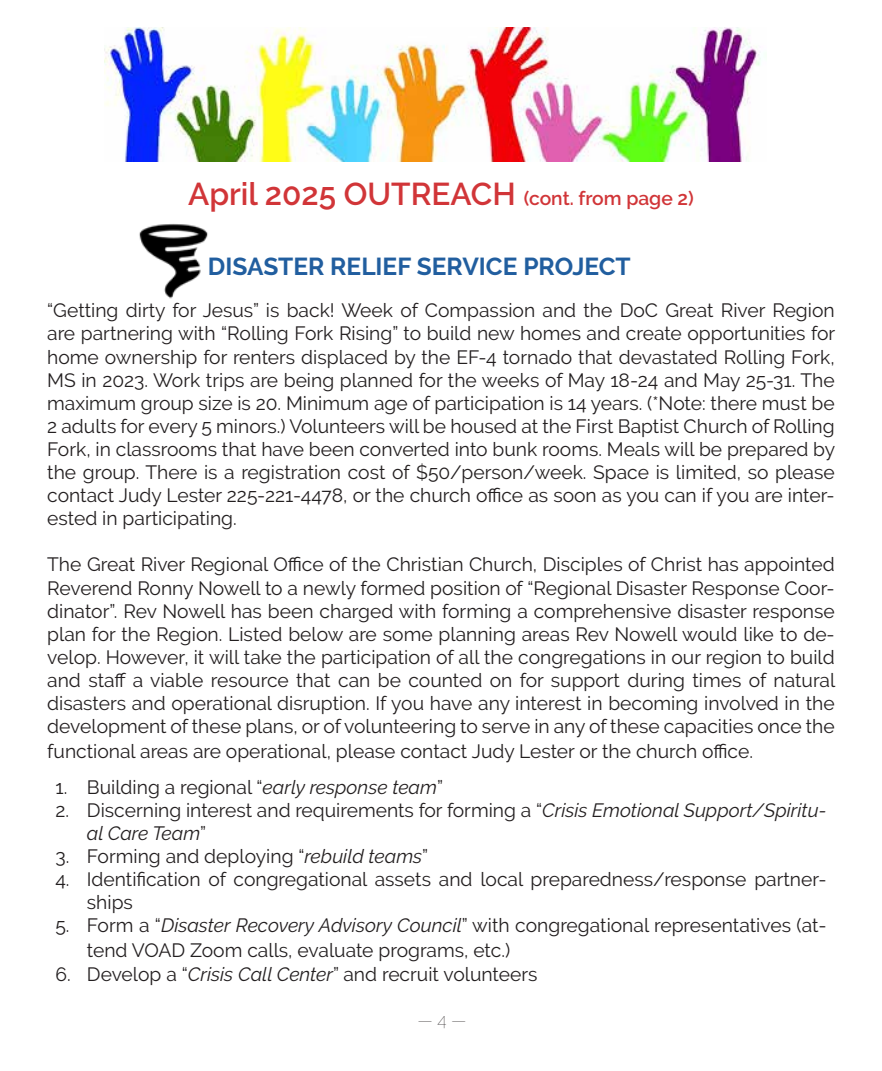
<style>
.page{position:relative;width:882px;height:1071px;background:#fff}
.page>*{position:absolute;margin:0;border:0;box-sizing:border-box;transform-origin:0 0}
.t1{font:600 31.5px "Raleway";color:#d13538}
.t2{font:700 24.5px "Raleway";color:#215e9f}
.t3{font:19.25px/23.1px "Raleway";color:#231f20}
.t4{font:100 17.5px "Raleway";color:#231f20}
.s1{font-size:19.25px}
.s2{font-style:italic}
</style>
<div class="page">
<img style="left:105px;top:28px;width:656px;height:133px">
<img style="left:139px;top:223px;width:69px;height:76px">
<h1 class="t1" style="left:188px;top:176px;width:507px">April 2025 OUTREACH <span class="s1">(cont. from page 2)</span></h1>
<p class="t2" style="left:208px;top:252px;width:424px">DISASTER RELIEF SERVICE PROJECT</p>
<p class="t3" style="left:47px;top:299px;width:790px;text-align:justify">“Getting dirty for Jesus” is back! Week of Compassion and the DoC Great River Region are partnering with “Rolling Fork Rising” to build new homes and create opportunities for home ownership for renters displaced by the EF-4 tornado that devastated Rolling Fork, MS in 2023. Work trips are being planned for the weeks of May 18-24 and May 25-31. The maximum group size is 20. Minimum age of participation is 14 years. (*Note: there must be 2 adults for every 5 minors.) Volunteers will be housed at the First Baptist Church of Rolling Fork, in classrooms that have been converted into bunk rooms. Meals will be prepared by the group. There is a registration cost of $50/person/week. Space is limited, so please contact Judy Lester 225-221-4478, or the church office as soon as you can if you are inter&shy;ested in participating.</p>
<p class="t3" style="left:47px;top:553px;width:790px;text-align:justify">The Great River Regional Office of the Christian Church, Disciples of Christ has appointed Reverend Ronny Nowell to a newly formed position of “Regional Disaster Response Coor&shy;dinator”. Rev Nowell has been charged with forming a comprehensive disaster response plan for the Region. Listed below are some planning areas Rev Nowell would like to de&shy;velop. However, it will take the participation of all the congregations in our region to build and staff a viable resource that can be counted on for support during times of natural disasters and operational disruption. If you have any interest in becoming involved in the development of these plans, or of volunteering to serve in any of these capacities once the</p>
<p class="t3" style="left:47px;top:740px;width:707px">functional areas are operational, please contact Judy Lester or the church office.</p>
<p class="t3" style="left:55px;top:775px;width:389px">1. Building a regional “<span class="s2">early response team</span>”</p>
<p class="t3" style="left:87px;top:798px;width:741px;text-indent:-31px">2. Discerning interest and requirements for forming a “<span class="s2">Crisis Emotional Support/Spiritu&shy;al Care Team</span>”</p>
<p class="t3" style="left:55px;top:845px;width:374px">3. Forming and deploying “<span class="s2">rebuild teams</span>”</p>
<p class="t3" style="left:87px;top:868px;width:741px;text-indent:-31px">4. Identification of congregational assets and local preparedness/response partner&shy;ships</p>
<p class="t3" style="left:87px;top:913px;width:741px;line-height:25.2px;text-indent:-31px">5. Form a “<span class="s2">Disaster Recovery Advisory Council</span>” with congregational representatives (at&shy;tend VOAD Zoom calls, evaluate programs, etc.)</p>
<p class="t3" style="left:55px;top:962px;width:484px">6. Develop a “<span class="s2">Crisis Call Center</span>” and recruit volunteers</p>
<p class="t4" style="left:418px;top:1010px;width:50px">— 4 —</p>
</div>
